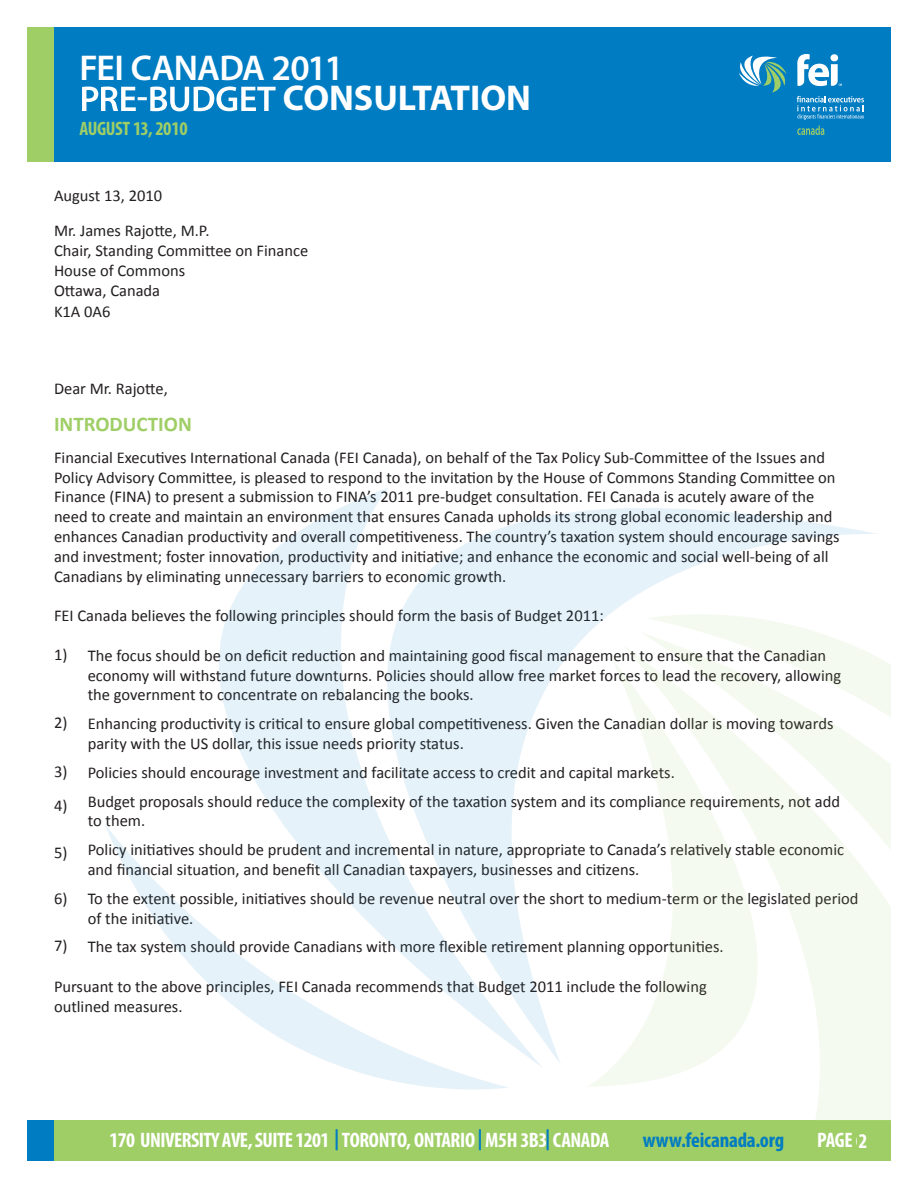
<style>
.page{position:relative;width:918px;height:1188px;background:#fff}
.page>*{position:absolute;margin:0;border:0;box-sizing:border-box;transform-origin:0 0}
.t1{font:600 36px "Myriad Pro";letter-spacing:-.025em;color:#fff}
.t2{font:700 36px "Myriad Pro";color:#fff}
.t3{font:700 condensed 21px "Myriad Pro";letter-spacing:-.025em;color:#fff}
.t4{font:700 condensed 21px "Myriad Pro";letter-spacing:-.01em;color:#007cc2}
.t5{font:700 21px "Calibri";color:#9fce66}
.t6{font:700 condensed 19.5px "Myriad Pro";letter-spacing:-.02em;color:#9fce66}
.t7{font:16.5px/19.8px "Calibri";color:#231f20}
.s1{color:#007cc2}
</style>
<div class="page">
<div style="left:53px;top:27px;width:838px;height:135px;background:#007cc2"></div>
<div style="left:27px;top:27px;width:27px;height:135px;background:#9fce66"></div>
<svg style="left:739px;top:54px;width:125px;height:81px"></svg>
<svg style="left:82px;top:86px;width:194px;height:25px"></svg>
<div style="left:53px;top:1120px;width:838px;height:41px;background:#9fce66"></div>
<div style="left:816px;top:1091px;width:75px;height:29px;background:#f5faf0"></div>
<svg style="left:640px;top:890px;width:251px;height:201px;fill:#f5faf0"></svg>
<svg style="left:879px;top:658px;width:12px;height:191px;fill:#f5faf0"></svg>
<svg style="left:542px;top:508px;width:337px;height:557px"></svg>
<svg style="left:219px;top:488px;width:323px;height:578px;fill:#e6f2f9"></svg>
<svg style="left:105px;top:823px;width:404px;height:267px"></svg>
<div style="left:27px;top:1120px;width:27px;height:41px;background:#007cc2"></div>
<p class="t1" style="left:80px;top:45px;width:266px">FEI CANADA 2011</p>
<p class="t6" style="left:80px;top:116px;width:110px">AUGUST 13, 2010</p>
<p class="t2" style="left:283px;top:74px;width:250px">CONSULTATION</p>
<p class="t7" style="left:54px;top:185px;width:110px">August 13, 2010</p>
<p class="t7" style="left:54px;top:220px;width:157px">Mr. James Rajotte, M.P.</p>
<p class="t7" style="left:54px;top:240px;width:256px">Chair, Standing Committee on Finance</p>
<p class="t7" style="left:54px;top:260px;width:133px">House of Commons</p>
<p class="t7" style="left:54px;top:279px;width:108px">Ottawa, Canada</p>
<p class="t7" style="left:54px;top:301px;width:58px">K1A 0A6</p>
<p class="t7" style="left:54px;top:378px;width:115px">Dear Mr. Rajotte,</p>
<p class="t5" style="left:54px;top:411px;width:139px">INTRODUCTION</p>
<p class="t7" style="left:54px;top:447px;width:787px">Financial Executives International Canada (FEI Canada), on behalf of the Tax Policy Sub-Committee of the Issues and Policy Advisory Committee, is pleased to respond to the invitation by the House of Commons Standing Committee on Finance (FINA) to present a submission to FINA’s 2011 pre-budget consultation. FEI Canada is acutely aware of the need to create and maintain an environment that ensures Canada upholds its strong global economic leadership and enhances Canadian productivity and overall competitiveness. The country’s taxation system should encourage savings and investment; foster innovation, productivity and initiative; and enhance the economic and social well-being of all Canadians by eliminating unnecessary barriers to economic growth.</p>
<p class="t7" style="left:54px;top:605px;width:551px">FEI Canada believes the following principles should form the basis of Budget 2011:</p>
<p class="t7" style="left:88px;top:645px;width:755px">The focus should be on deficit reduction and maintaining good fiscal management to ensure that the Canadian economy will withstand future downturns. Policies should allow free market forces to lead the recovery, allowing the government to concentrate on rebalancing the books.</p>
<p class="t7" style="left:88px;top:713px;width:747px">Enhancing productivity is critical to ensure global competitiveness. Given the Canadian dollar is moving towards parity with the US dollar, this issue needs priority status.</p>
<p class="t7" style="left:88px;top:762px;width:589px">Policies should encourage investment and facilitate access to credit and capital markets.</p>
<p class="t7" style="left:88px;top:790px;width:754px">Budget proposals should reduce the complexity of the taxation system and its compliance requirements, not add to them.</p>
<p class="t7" style="left:88px;top:839px;width:758px">Policy initiatives should be prudent and incremental in nature, appropriate to Canada’s relatively stable economic and financial situation, and benefit all Canadian taxpayers, businesses and citizens.</p>
<p class="t7" style="left:88px;top:888px;width:772px">To the extent possible, initiatives should be revenue neutral over the short to medium-term or the legislated period of the initiative.</p>
<p class="t7" style="left:88px;top:936px;width:637px">The tax system should provide Canadians with more flexible retirement planning opportunities.</p>
<p class="t7" style="left:54px;top:976px;width:654px">Pursuant to the above principles, FEI Canada recommends that Budget 2011 include the following outlined measures.</p>
<p class="t7" style="left:54px;top:643px;width:15px">1)</p>
<p class="t7" style="left:54px;top:711px;width:15px">2)</p>
<p class="t7" style="left:54px;top:761px;width:15px">3)</p>
<p class="t7" style="left:54px;top:795px;width:15px">4)</p>
<p class="t7" style="left:54px;top:841px;width:15px">5)</p>
<p class="t7" style="left:54px;top:888px;width:15px">6)</p>
<p class="t7" style="left:54px;top:935px;width:15px">7)</p>
<p class="t3" style="left:110px;top:1127px;width:501px">170 UNIVERSITY AVE, SUITE 1201 <span class="s1">|</span> TORONTO, ONTARIO <span class="s1">|</span> M5H 3B3<span class="s1">|</span> CANADA</p>
<p class="t4" style="left:643px;top:1127px;width:143px">www.feicanada.org</p>
<p class="t3" style="left:817px;top:1127px;width:49px">PAGE 6</p>
<p class="t3" style="left:858px;top:1127px;width:10px">2</p>
</div>
